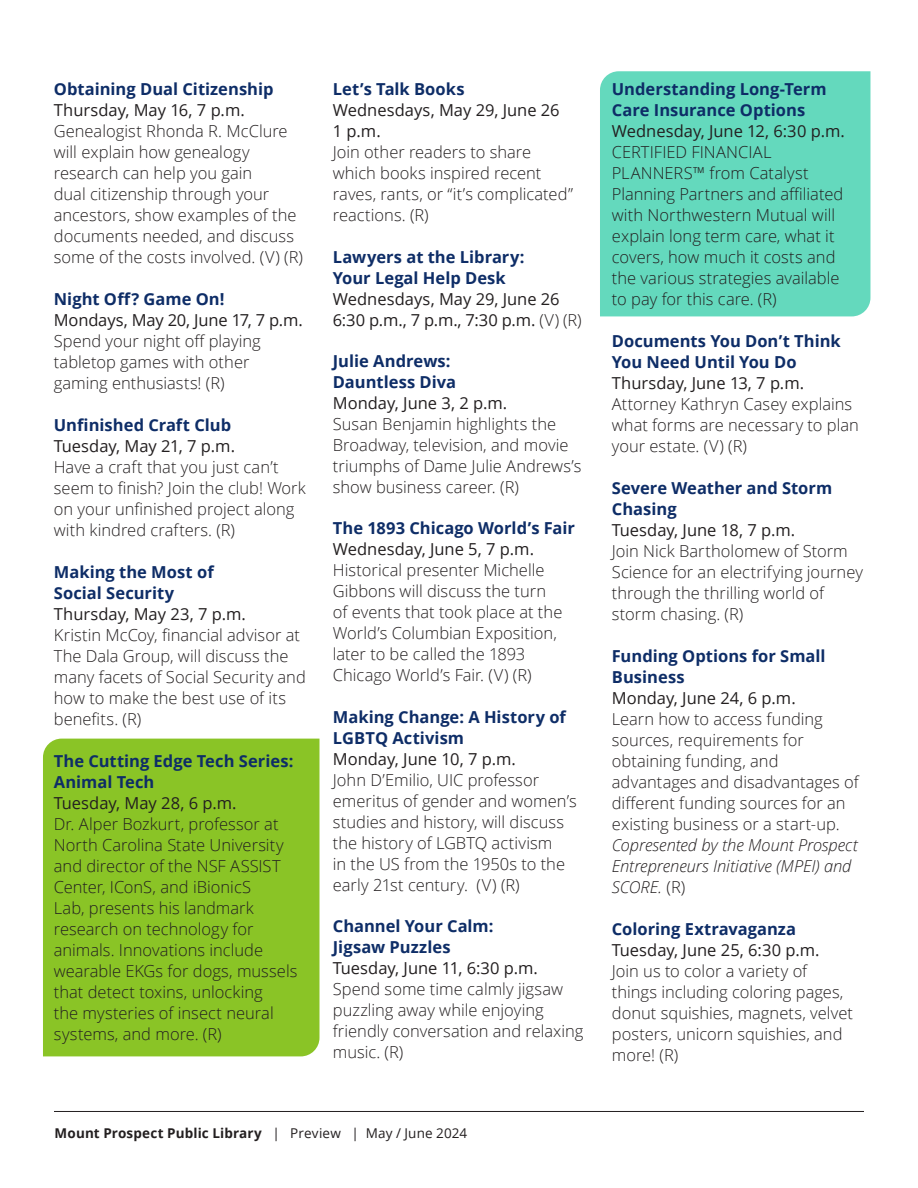
<style>
.page{position:relative;width:918px;height:1188px;background:#fff}
.page>*{position:absolute;margin:0;border:0;box-sizing:border-box;transform-origin:0 0}
.Program_details{font:300 16.5px/21px "Open Sans";color:#231f20}
.Program_Name{font:700 16.5px/21px "Open Sans";color:#0e2d67}
.prorgam_date{font:16.5px/21px "Open Sans";color:#231f20}
.Program_Name-2{font:300 16.5px/21px "Open Sans";color:#231f20}
.Program_details-2{font:700 16.5px "Open Sans";color:#0e2d67}
.t1{font:700 13.5px "Open Sans";letter-spacing:.01em;color:#231f20}
.s1{font-weight:300}
.s2{font-weight:400}
.s3{font-style:italic}
</style>
<div class="page">
<hr style="left:54px;top:1111px;width:810px;height:1px;background:#231f20">
<div style="left:600px;top:71px;width:270px;height:245px;background:#64d9bd"></div>
<div style="left:43px;top:739px;width:277px;height:317px;background:#8ac426"></div>
<p class="Program_Name" style="left:54px;top:78px;width:221px">Obtaining Dual Citizenship</p>
<p class="prorgam_date" style="left:54px;top:99px;width:192px">Thursday, May 16, 7 p.m.</p>
<p class="Program_details" style="left:54px;top:120px;width:251px">Genealogist Rhonda R. McClure will explain how genealogy research can help you gain<br>dual citizenship through your ancestors, show examples of the documents needed, and discuss some of the costs involved. (V) (R)</p>
<p class="Program_Name" style="left:54px;top:288px;width:172px">Night Off? Game On!</p>
<p class="prorgam_date" style="left:54px;top:309px;width:250px">Mondays, May 20, June 17, 7 p.m.</p>
<p class="Program_Name-2" style="left:54px;top:330px;width:209px">Spend your night off playing tabletop games with other gaming enthusiasts! (R)</p>
<p class="Program_Name" style="left:54px;top:414px;width:179px">Unfinished Craft Club</p>
<p class="prorgam_date" style="left:54px;top:435px;width:183px">Tuesday, May 21, 7 p.m.</p>
<p class="Program_details" style="left:54px;top:456px;width:254px">Have a craft that you just can’t seem to finish? Join the club! Work on your unfinished project along with kindred crafters. (R)</p>
<p class="Program_Name" style="left:54px;top:561px;width:161px">Making the Most of<br>Social Security</p>
<p class="prorgam_date" style="left:54px;top:603px;width:194px">Thursday, May 23, 7 p.m.</p>
<p class="Program_details" style="left:54px;top:624px;width:253px">Kristin McCoy, financial advisor at<br>The Dala Group, will discuss the many facets of Social Security and how to make the best use of its benefits. (R)</p>
<p class="Program_Name" style="left:54px;top:750px;width:241px">The Cutting Edge Tech Series:<br>Animal Tech</p>
<p class="prorgam_date" style="left:54px;top:792px;width:184px">Tuesday, May 28, 6 p.m.</p>
<p class="Program_details" style="left:54px;top:813px;width:245px">Dr. Alper Bozkurt, professor at<br>North Carolina State University and director of the NSF ASSIST<br>Center, IConS, and iBionicS<br>Lab, presents his landmark research on technology for animals. Innovations include wearable EKGs for dogs, mussels that detect toxins, unlocking<br>the mysteries of insect neural systems, and more. (R)</p>
<p class="Program_Name" style="left:333px;top:78px;width:133px">Let’s Talk Books</p>
<p class="prorgam_date" style="left:333px;top:99px;width:228px">Wednesdays, May 29, June 26<br>1 p.m.</p>
<p class="Program_details" style="left:333px;top:141px;width:242px">Join other readers to share which books inspired recent raves, rants, or “it’s complicated” reactions. (R)</p>
<p class="Program_Name" style="left:333px;top:246px;width:193px">Lawyers at the Library:<br>Your Legal Help Desk</p>
<p class="prorgam_date" style="left:333px;top:288px;width:250px">Wednesdays, May 29, June 26<br>6:30 p.m., 7 p.m., 7:30 p.m. <span class="s1">(V) (R)</span></p>
<p class="Program_Name" style="left:333px;top:350px;width:125px">Julie Andrews:<br>Dauntless Diva</p>
<p class="prorgam_date" style="left:333px;top:392px;width:176px">Monday, June 3, 2 p.m.</p>
<p class="Program_details" style="left:333px;top:413px;width:250px">Susan Benjamin highlights the<br>Broadway, television, and movie triumphs of Dame Julie Andrews’s show business career. (R)</p>
<p class="Program_Name" style="left:333px;top:517px;width:244px">The 1893 Chicago World’s Fair</p>
<p class="prorgam_date" style="left:333px;top:538px;width:203px">Wednesday, June 5, 7 p.m.</p>
<p class="Program_details" style="left:333px;top:559px;width:231px">Historical presenter Michelle<br>Gibbons will discuss the turn of events that took place at the<br>World’s Columbian Exposition, later to be called the 1893<br>Chicago World’s Fair. (V) (R)</p>
<p class="Program_Name" style="left:333px;top:706px;width:235px">Making Change: A History of<br>LGBTQ Activism</p>
<p class="prorgam_date" style="left:333px;top:748px;width:185px">Monday, June 10, 7 p.m.</p>
<p class="Program_details" style="left:333px;top:769px;width:245px">John D’Emilio, UIC professor emeritus of gender and women’s studies and history, will discuss the history of LGBTQ activism<br>in the US from the 1950s to the early 21st century. (V) (R)</p>
<p class="Program_Name" style="left:333px;top:915px;width:162px">Channel Your Calm:<br>Jigsaw Puzzles</p>
<p class="prorgam_date" style="left:333px;top:957px;width:207px">Tuesday, June 11, 6:30 p.m.</p>
<p class="Program_details" style="left:333px;top:978px;width:252px">Spend some time calmly jigsaw puzzling away while enjoying friendly conversation and relaxing music. (R)</p>
<p class="t1" style="left:55px;top:1123px;width:414px">Mount Prospect Public Library <span class="s2">| Preview | May / June 2024</span></p>
<p class="Program_Name" style="left:612px;top:78px;width:216px">Understanding Long-Term<br>Care Insurance Options</p>
<p class="prorgam_date" style="left:612px;top:120px;width:235px">Wednesday, June 12, 6:30 p.m.</p>
<p class="Program_details" style="left:612px;top:141px;width:233px">CERTIFIED FINANCIAL<br>PLANNERS™ from Catalyst<br>Planning Partners and affiliated with Northwestern Mutual will explain long term care, what it covers, how much it costs and the various strategies available to pay for this care. (R)</p>
<p class="Program_Name" style="left:612px;top:330px;width:230px">Documents You Don’t Think<br>You Need Until You Do</p>
<p class="prorgam_date" style="left:612px;top:372px;width:194px">Thursday, June 13, 7 p.m.</p>
<p class="Program_details" style="left:612px;top:393px;width:249px">Attorney Kathryn Casey explains what forms are necessary to plan your estate. (V) (R)</p>
<p class="Program_Name" style="left:612px;top:477px;width:222px">Severe Weather and Storm<br>Chasing</p>
<p class="prorgam_date" style="left:612px;top:519px;width:185px">Tuesday, June 18, 7 p.m.</p>
<p class="Program_details" style="left:612px;top:540px;width:253px">Join Nick Bartholomew of Storm<br>Science for an electrifying journey through the thrilling world of storm chasing. (R)</p>
<p class="Program_Name" style="left:612px;top:645px;width:215px">Funding Options for Small<br>Business</p>
<p class="prorgam_date" style="left:612px;top:687px;width:185px">Monday, June 24, 6 p.m.</p>
<p class="Program_details" style="left:612px;top:708px;width:248px">Learn how to access funding sources, requirements for obtaining funding, and advantages and disadvantages of different funding sources for an existing business or a start-up.<br><span class="s3">Copresented by the Mount Prospect<br>Entrepreneurs Initiative (MPEI) and<br>SCORE.</span> (R)</p>
<p class="Program_details-2" style="left:612px;top:917px;width:186px">Coloring Extravaganza</p>
<p class="prorgam_date" style="left:612px;top:939px;width:209px">Tuesday, June 25, 6:30 p.m.</p>
<p class="Program_details" style="left:612px;top:960px;width:243px">Join us to color a variety of things including coloring pages, donut squishies, magnets, velvet posters, unicorn squishies, and more! (R)</p>
</div>
